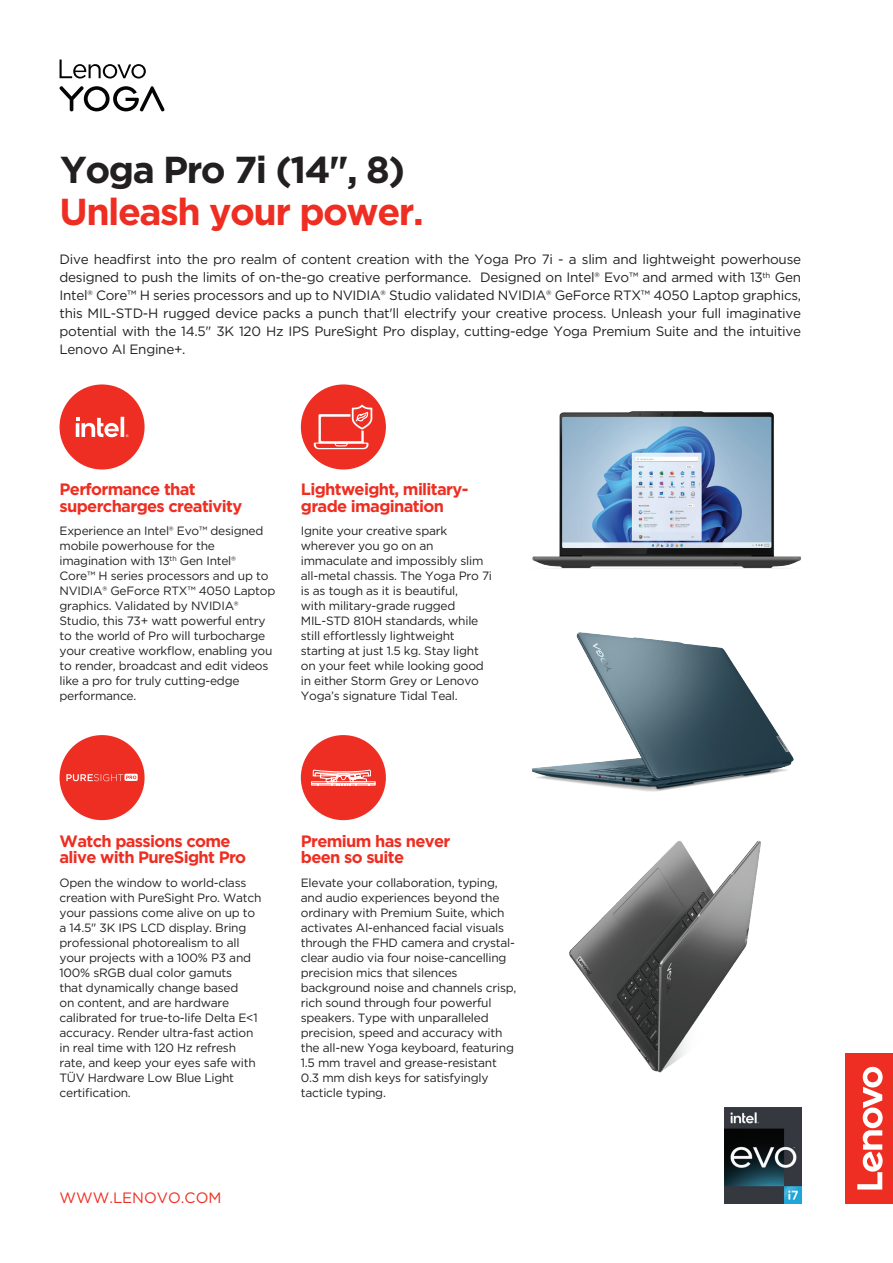
<style>
.page{position:relative;width:893px;height:1263px;background:#fff}
.page>*{position:absolute;margin:0;border:0;box-sizing:border-box;transform-origin:0 0}
.t1{font:700 37.5px "Gotham";letter-spacing:-.04em;color:#ee2e22}
.t2{font:700 37.5px "Gotham";letter-spacing:-.04em;color:#231f20}
.t3{font:700 16.5px/16.5px "Gotham";letter-spacing:-.04em;color:#ee2e22}
.t4{font:15px "Gotham";color:#ee2e22}
.t5{font:13.5px/18px "Gotham";letter-spacing:-.02em;color:#231f20;text-align:justify}
.t6{font:12px/15px "Gotham";letter-spacing:-.02em;color:#231f20}
</style>
<div class="page">
<div style="left:846px;top:1053px;width:47px;height:150px;background:#ee2e22"></div>
<svg style="left:857px;top:1067px;width:26px;height:122px"></svg>
<svg style="left:60px;top:60px;width:86px;height:19px"></svg>
<svg style="left:59px;top:86px;width:106px;height:25px"></svg>
<div style="left:301px;top:384px;width:85px;height:85px;background:#ee2e22;border-radius:50%"></div>
<div style="left:59px;top:384px;width:86px;height:86px;background:#ee2e22;border-radius:50%"></div>
<svg style="left:76px;top:417px;width:52px;height:20px"></svg>
<svg style="left:313px;top:405px;width:59px;height:44px"></svg>
<img style="left:725px;top:1108px;width:76px;height:95px">
<img style="left:532px;top:411px;width:269px;height:158px">
<img style="left:569px;top:841px;width:192px;height:232px">
<img style="left:532px;top:632px;width:262px;height:160px">
<div style="left:59px;top:735px;width:86px;height:85px;background:#ee2e22;border-radius:50%"></div>
<svg style="left:66px;top:774px;width:72px;height:7px"></svg>
<div style="left:301px;top:735px;width:85px;height:85px;background:#ee2e22;border-radius:50%"></div>
<svg style="left:311px;top:769px;width:64px;height:17px"></svg>
<h1 class="t2" style="left:60px;top:144px;width:346px">Yoga Pro 7i (14", 8)</h1>
<h1 class="t1" style="left:60px;top:187px;width:366px">Unleash your power.</h1>
<p class="t5" style="left:60px;top:250px;width:743px">Dive headfirst into the pro realm of content creation with the Yoga Pro 7i - a slim and lightweight powerhouse designed to push the limits of on-the-go creative performance. Designed on Intel® Evo™ and armed with 13<sup>th</sup> Gen Intel® Core™ H series processors and up to NVIDIA® Studio validated NVIDIA® GeForce RTX™ 4050 Laptop graphics, this MIL-STD-H rugged device packs a punch that'll electrify your creative process. Unleash your full imaginative potential with the 14.5" 3K 120 Hz IPS PureSight Pro display, cutting-edge Yoga Premium Suite and the intuitive Lenovo AI Engine+.</p>
<h2 class="t3" style="left:60px;top:481px;width:184px">Performance that supercharges creativity</h2>
<p class="t6" style="left:60px;top:523px;width:217px">Experience an Intel® Evo™ designed mobile powerhouse for the imagination with 13<sup>th</sup> Gen Intel®<br>Core™ H series processors and up to<br>NVIDIA® GeForce RTX™ 4050 Laptop graphics. Validated by NVIDIA®<br>Studio, this 73+ watt powerful entry to the world of Pro will turbocharge your creative workflow, enabling you to render, broadcast and edit videos like a pro for truly cutting-edge performance.</p>
<h2 class="t3" style="left:301px;top:481px;width:169px">Lightweight, military&shy;grade imagination</h2>
<p class="t6" style="left:301px;top:523px;width:193px">Ignite your creative spark wherever you go on an immaculate and impossibly slim all-metal chassis. The Yoga Pro 7i is as tough as it is beautiful,<br>with military-grade rugged<br>MIL-STD 810H standards, while still effortlessly lightweight starting at just 1.5 kg. Stay light on your feet while looking good in either Storm Grey or Lenovo<br>Yoga’s signature Tidal Teal.</p>
<h2 class="t3" style="left:60px;top:832px;width:188px">Watch passions come alive with PureSight Pro</h2>
<p class="t6" style="left:60px;top:875px;width:203px">Open the window to world-class creation with PureSight Pro. Watch your passions come alive on up to a 14.5" 3K IPS LCD display. Bring professional photorealism to all your projects with a 100% P3 and<br>100% sRGB dual color gamuts<br>that dynamically change based<br>on content, and are hardware calibrated for true-to-life Delta E&lt;1 accuracy. Render ultra-fast action in real time with 120 Hz refresh rate, and keep your eyes safe with<br>TÜV Hardware Low Blue Light certification.</p>
<p class="t4" style="left:60px;top:1188px;width:163px">WWW.LENOVO.COM</p>
<h2 class="t3" style="left:301px;top:832px;width:151px">Premium has never been so suite</h2>
<p class="t6" style="left:301px;top:875px;width:217px">Elevate your collaboration, typing, and audio experiences beyond the ordinary with Premium Suite, which activates AI-enhanced facial visuals through the FHD camera and crystal&shy;clear audio via four noise-cancelling precision mics that silences background noise and channels crisp, rich sound through four powerful speakers. Type with unparalleled precision, speed and accuracy with the all-new Yoga keyboard, featuring 1.5 mm travel and grease-resistant 0.3 mm dish keys for satisfyingly tacticle typing.</p>
</div>
